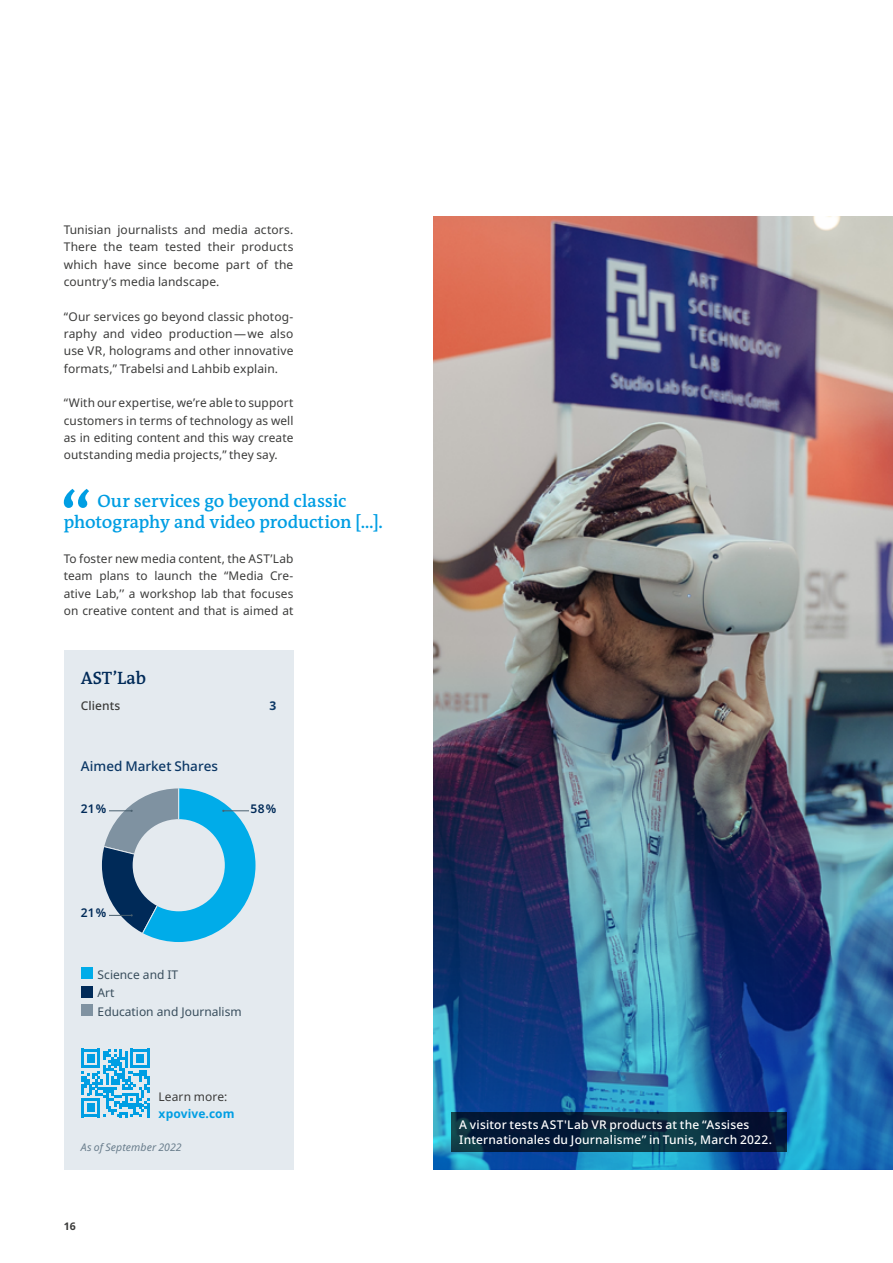
<style>
.page{position:relative;width:893px;height:1263px;background:#fff}
.page>*{position:absolute;margin:0;border:0;box-sizing:border-box;transform-origin:0 0}
.t1{font:600 18px/21.6px "DW The Antiqua B W6";letter-spacing:-.01em;color:#009ee3;text-align:center}
.t2{font:600 18px "DW The Antiqua B W6";letter-spacing:-.005em;color:#002a58}
.t3{font:500 13.5px "Noto Sans";color:#0b3765}
.t4{font:12px/17.4px "Noto Sans";letter-spacing:.01em;color:#3b3b3a;text-align:justify}
.t5{font:500 12px/14.4px "Noto Sans";letter-spacing:.015em;color:#fff}
.t6{font:12px/18.5px "Noto Sans";color:#384d5c}
.t7{font:700 12px "Noto Sans";letter-spacing:.005em;color:#009ee3}
.t8{font:600 12px "Noto Sans";color:#002a58}
.t9{font:500 12px "Noto Sans";letter-spacing:.005em;color:#3b3b3a}
.t10{font:700 12px "Noto Sans";color:#0b3765}
.t11{font:italic 10.5px "Noto Sans";letter-spacing:.01em;color:#697d8c}
.t12{font:700 10.5px "Noto Sans";color:#3b3b3a}
.t13{font:9px "Noto Sans";color:#384d5c}
.t14{font:700 9px "Noto Sans";color:#002a58}
</style>
<div class="page">
<img style="left:434px;top:217px;width:459px;height:424px">
<div style="left:64px;top:650px;width:229px;height:519px;background:#e4eaef"></div>
<svg style="left:81px;top:1049px;width:69px;height:68px"></svg>
<div style="left:81px;top:986px;width:11px;height:11px;background:#002a58"></div>
<div style="left:81px;top:1005px;width:11px;height:11px;background:#7f92a1"></div>
<div style="left:81px;top:968px;width:11px;height:11px;background:#00ace9"></div>
<svg style="left:102px;top:788px;width:154px;height:154px"></svg>
<div style="left:249px;top:795px;width:27px;height:17px;background:#e4eaef"></div>
<div style="left:81px;top:795px;width:27px;height:17px;background:#e4eaef"></div>
<div style="left:81px;top:899px;width:27px;height:18px;background:#e4eaef"></div>
<img style="left:434px;top:641px;width:459px;height:528px">
<svg style="left:63px;top:489px;width:26px;height:19px"></svg>
<svg style="left:451px;top:1112px;width:336px;height:40px;background:#07243b"></svg>
<p class="t4" style="left:64px;top:221px;width:231px">Tunisian journalists and media actors.<br>There the team tested their products which have since become part of the country’s media landscape.</p>
<p class="t4" style="left:64px;top:308px;width:231px">“Our services go beyond classic photog&shy;raphy and video production—we also use VR, holograms and other innovative formats,” Trabelsi and Lahbib explain.</p>
<p class="t4" style="left:64px;top:394px;width:231px">“With our expertise, we’re able to support customers in terms of technology as well as in editing content and this way create outstanding media projects,” they say.</p>
<h1 class="t1" style="left:64px;top:490px;width:321px">Our services go beyond classic photography and video production […].</h1>
<p class="t4" style="left:64px;top:550px;width:231px">To foster new media content, the AST’Lab team plans to launch the “Media Cre&shy;ative Lab,’’ a workshop lab that focuses on creative content and that is aimed at</p>
<h1 class="t2" style="left:81px;top:667px;width:67px">AST’Lab</h1>
<p class="t9" style="left:81px;top:697px;width:41px">Clients</p>
<p class="t10" style="left:270px;top:697px;width:8px">3</p>
<p class="t3" style="left:81px;top:757px;width:139px">Aimed Market Shares</p>
<p class="t8" style="left:81px;top:800px;width:27px">21%</p>
<p class="t8" style="left:251px;top:800px;width:27px">58%</p>
<p class="t14" style="left:81px;top:801px;width:20px">21%</p>
<p class="t14" style="left:256px;top:801px;width:20px">58%</p>
<p class="t8" style="left:81px;top:904px;width:27px">21%</p>
<p class="t14" style="left:81px;top:906px;width:20px">21%</p>
<p class="t13" style="left:84px;top:965px;width:62px">Science and IT</p>
<p class="t6" style="left:98px;top:965px;width:82px">Science and IT<br>Art</p>
<p class="t6" style="left:98px;top:1002px;width:146px">Education and Journalism</p>
<p class="t4" style="left:159px;top:1088px;width:70px">Learn more:</p>
<p class="t7" style="left:159px;top:1105px;width:77px">xpovive.com</p>
<p class="t11" style="left:81px;top:1140px;width:102px">As of September 2022</p>
<p class="t12" style="left:64px;top:1219px;width:14px">16</p>
<p class="t5" style="left:459px;top:1118px;width:314px">A visitor tests AST'Lab VR products at the “Assises<br>Internationales du Journalisme” in Tunis, March 2022.</p>
</div>
